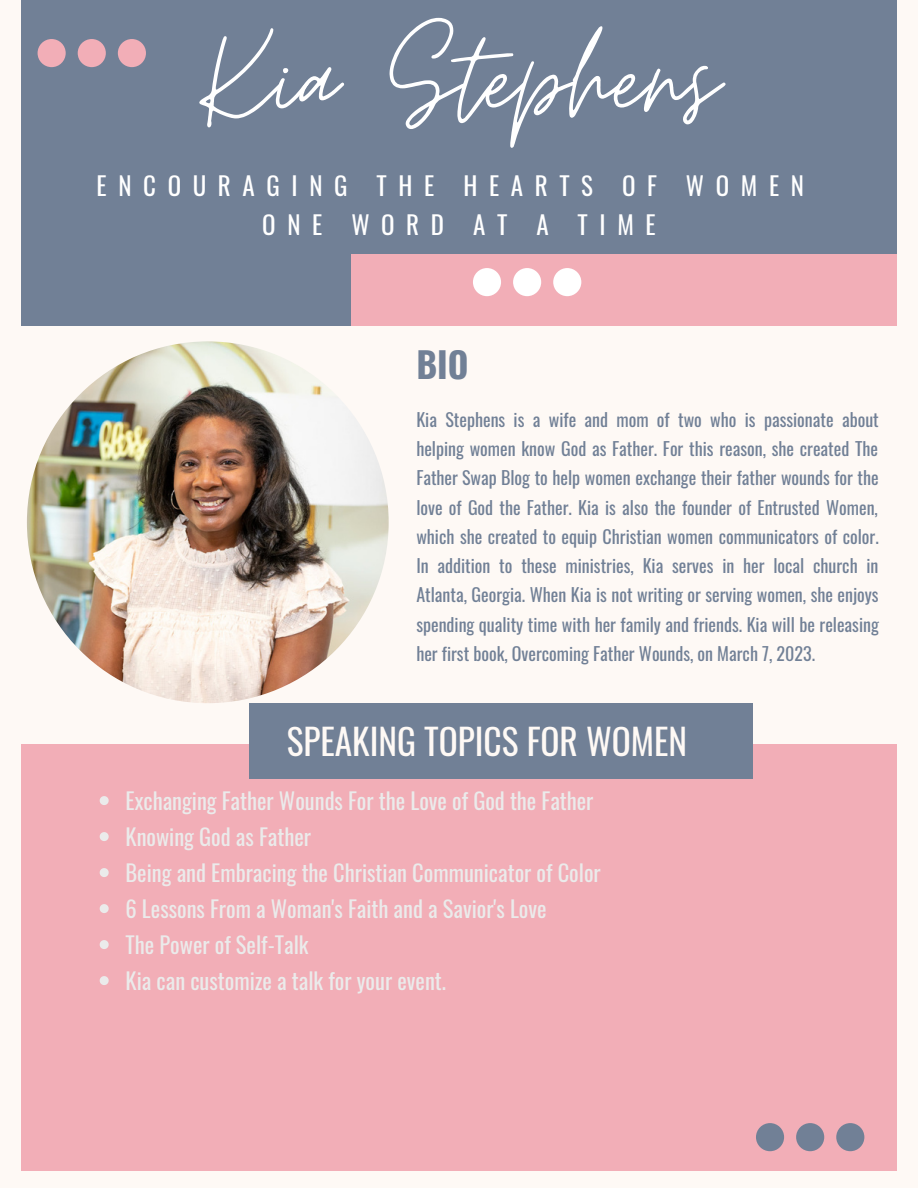
<style>
.page{position:relative;width:918px;height:1188px;background:#fef9f5}
.page>*{position:absolute;margin:0;border:0;box-sizing:border-box;transform-origin:0 0}
.t1{font:138px "Moon Time";color:#fff}
.t2{font:35.4px "Oswald";color:#fef9f5}
.t3{font:700 35.4px "Oswald";color:#718096}
.t4{font:25.05px/39.3px "Oswald";letter-spacing:.465em;color:#fff}
.t5{font:22.5px/36px "Oswald";color:#ebebeb}
.t6{font:18px/29.2px "Oswald";color:#718096;text-align:justify}
</style>
<div class="page">
<div style="left:21px;top:0;width:875px;height:326px;background:#718096"></div>
<div style="left:21px;top:745px;width:875px;height:426px;background:#f2aeb7"></div>
<div style="left:351px;top:254px;width:546px;height:72px;background:#f2aeb7"></div>
<div style="left:249px;top:703px;width:504px;height:76px;background:#718096"></div>
<div style="left:38px;top:39px;width:28px;height:28px;background:#f2aeb7;border-radius:50%"></div>
<div style="left:473px;top:268px;width:28px;height:28px;background:#fff;border-radius:50%"></div>
<div style="left:78px;top:39px;width:28px;height:28px;background:#f2aeb7;border-radius:50%"></div>
<div style="left:118px;top:39px;width:28px;height:28px;background:#f2aeb7;border-radius:50%"></div>
<img style="left:27px;top:341px;width:362px;height:362px;border-radius:50%">
<svg style="left:100px;top:796px;width:9px;height:9px"></svg>
<svg style="left:100px;top:832px;width:9px;height:9px"></svg>
<svg style="left:100px;top:868px;width:9px;height:9px"></svg>
<svg style="left:100px;top:904px;width:9px;height:9px"></svg>
<svg style="left:100px;top:940px;width:9px;height:9px"></svg>
<svg style="left:100px;top:976px;width:9px;height:9px"></svg>
<div style="left:513px;top:268px;width:28px;height:28px;background:#fff;border-radius:50%"></div>
<div style="left:553px;top:268px;width:28px;height:28px;background:#fff;border-radius:50%"></div>
<div style="left:756px;top:1123px;width:28px;height:28px;background:#718096;border-radius:50%"></div>
<div style="left:796px;top:1123px;width:28px;height:28px;background:#718096;border-radius:50%"></div>
<div style="left:836px;top:1123px;width:28px;height:28px;background:#718096;border-radius:50%"></div>
<h1 class="t1" style="left:199px;top:-4px;width:521px">Kia Stephens</h1>
<h3 class="t4" style="left:262px;top:165px;width:543px;text-indent:-166px">ENCOURAGING THE HEARTS OF WOMEN<br>ONE WORD AT A TIME</h3>
<h2 class="t3" style="left:416px;top:337px;width:54px">BIO</h2>
<p class="t6" style="left:416px;top:404px;width:464px">Kia Stephens is a wife and mom of two who is passionate about helping women know God as Father. For this reason, she created The Father Swap Blog to help women exchange their father wounds for the love of God the Father. Kia is also the founder of Entrusted Women, which she created to equip Christian women communicators of color.<br>In addition to these ministries, Kia serves in her local church in Atlanta, Georgia. When Kia is not writing or serving women, she enjoys spending quality time with her family and friends. Kia will be releasing her first book, Overcoming Father Wounds, on March 7, 2023.</p>
<h2 class="t2" style="left:287px;top:714px;width:402px">SPEAKING TOPICS FOR WOMEN</h2>
<p class="t5" style="left:126px;top:781px;width:477px">Exchanging Father Wounds For the Love of God the Father Knowing God as Father<br>Being and Embracing the Christian Communicator of Color 6 Lessons From a Woman's Faith and a Savior's Love<br>The Power of Self-Talk<br>Kia can customize a talk for your event.</p>
</div>
